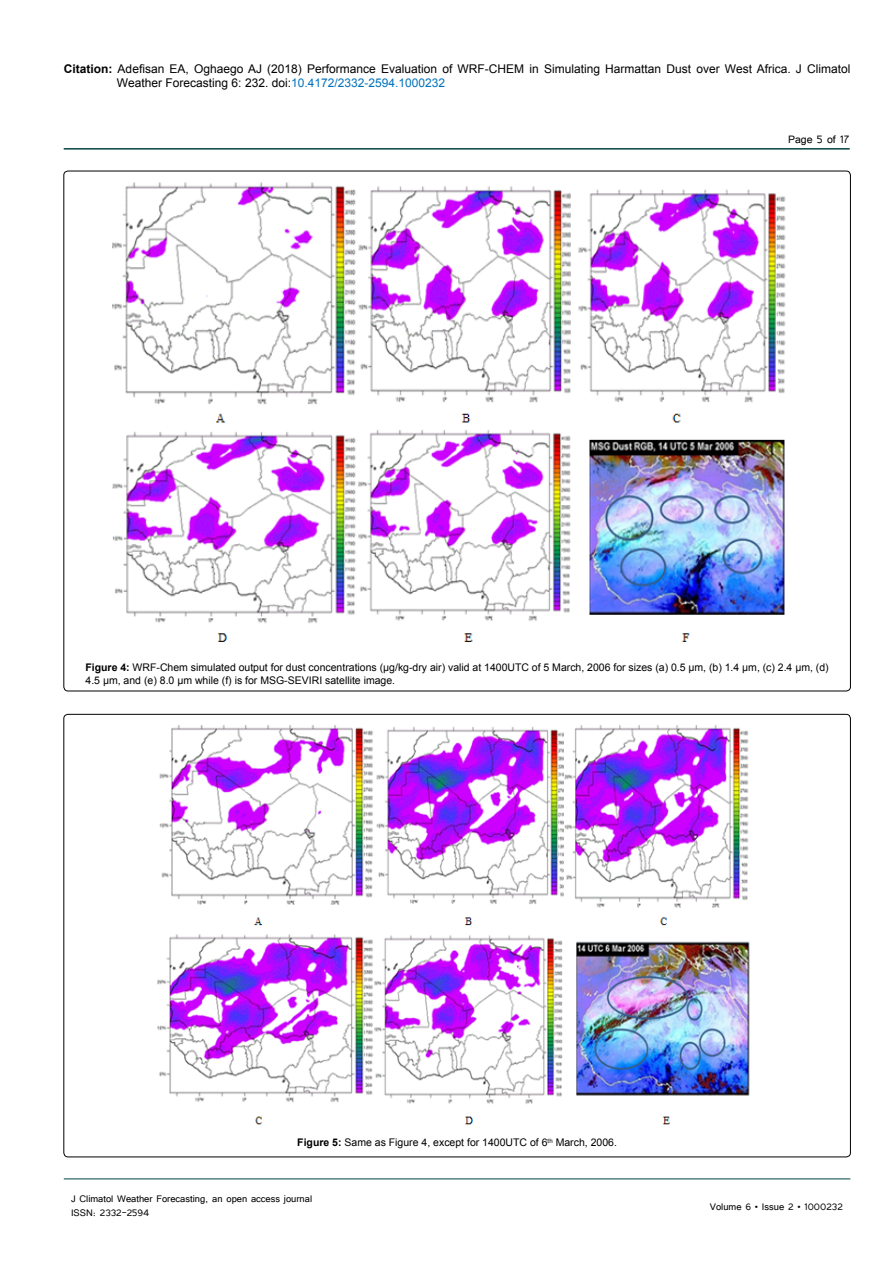
<style>
.page{position:relative;width:893px;height:1263px;background:#fff}
.page>*{position:absolute;margin:0;border:0;box-sizing:border-box;transform-origin:0 0}
.t1{font:13.5px "Tunga";color:#000}
.t2{font:12px/14.4px "Arial";color:#000}
.t3{font:12px/14.4px "Tunga";color:#000}
.t4{font:10.5px/12.6px "Arial";color:#000}
.s1{font-weight:700}
.s2{color:#0072bc}
</style>
<div class="page">
<hr style="left:64px;top:148px;width:786px;height:2px;background:#004440">
<hr style="left:64px;top:1179px;width:786px;height:1px;background:#004440">
<img style="left:112px;top:182px;width:674px;height:460px">
<img style="left:157px;top:725px;width:593px;height:400px">
<p class="t2" style="left:117px;top:61px;width:735px;text-indent:-53px"><span class="s1">Citation:</span> Adefisan EA, Oghaego AJ (2018) Performance Evaluation of WRF-CHEM in Simulating Harmattan Dust over West Africa. J Climatol<br>Weather Forecasting 6: 232. doi:<span class="s2">10.4172/2332-2594.1000232</span></p>
<p class="t1" style="left:788px;top:131px;width:62px">Page 5 of 17</p>
<p class="t4" style="left:85px;top:661px;width:745px"><span class="s1">Figure 4:</span> WRF-Chem simulated output for dust concentrations (μg/kg-dry air) valid at 1400UTC of 5 March, 2006 for sizes (a) 0.5 μm, (b) 1.4 μm, (c) 2.4 μm, (d)<br>4.5 μm, and (e) 8.0 μm while (f) is for MSG-SEVIRI satellite image.</p>
<p class="t4" style="left:297px;top:1136px;width:321px"><span class="s1">Figure 5:</span> Same as Figure 4, except for 1400UTC of 6<sup>th</sup> March, 2006.</p>
<p class="t3" style="left:71px;top:1190px;width:243px">J Climatol Weather Forecasting, an open access journal<br>ISSN: 2332-2594</p>
<p class="t3" style="left:710px;top:1199px;width:135px">Volume 6 • Issue 2 • 1000232</p>
</div>
